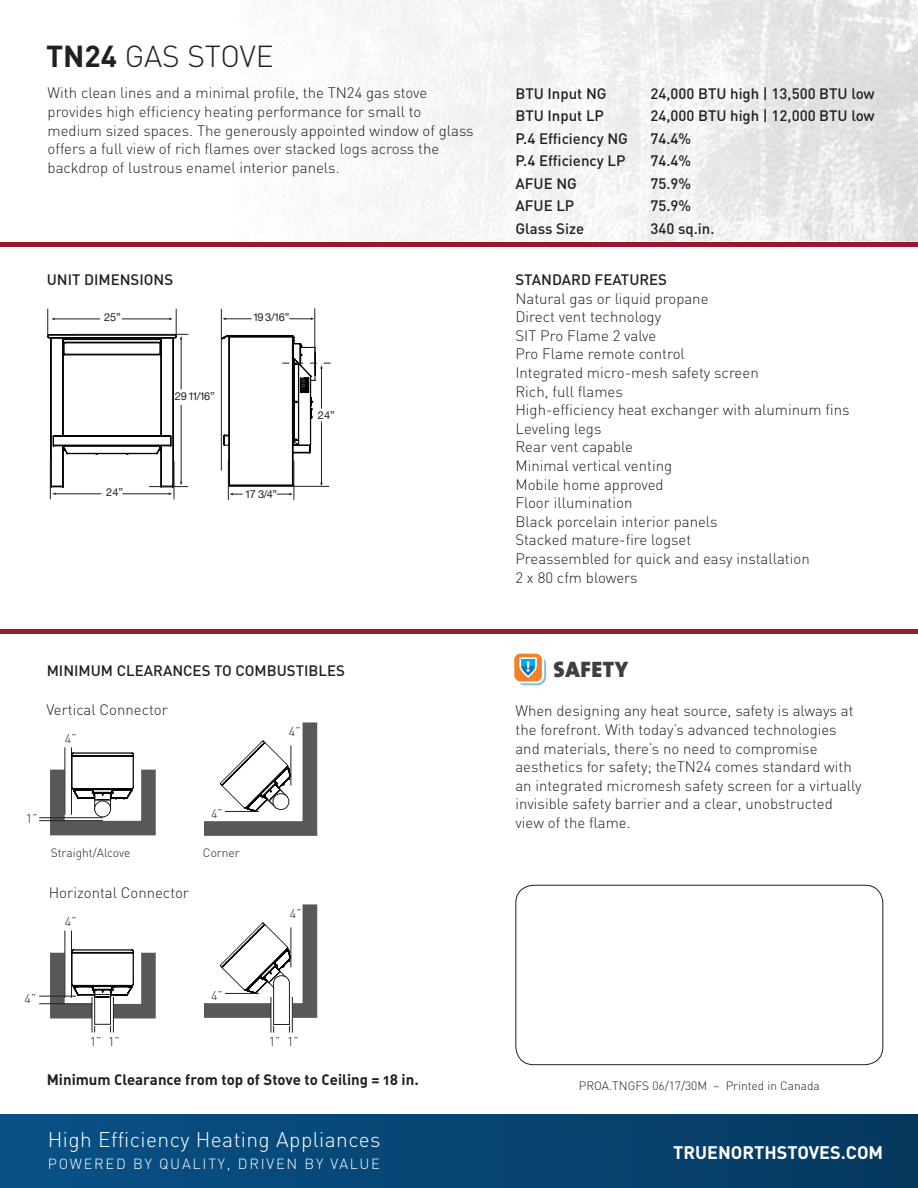
<style>
.page{position:relative;width:918px;height:1188px;background:#fff}
.page>*{position:absolute;margin:0;border:0;box-sizing:border-box;transform-origin:0 0}
.t1{font:300 30px "DIN";color:#231f20}
.t2{font:22.5px "The Mix Black Caps";letter-spacing:.03em;color:#3e3e3f}
.t3{font:300 21px "DIN";letter-spacing:.02em;color:#fff}
.t4{font:700 18px "DIN";color:#fff}
.t5{font:300 15px/18.6px "DIN";color:#231f20}
.t6{font:500 15px "DIN";color:#231f20}
.t7{font:15px "DIN Bold Alternate";color:#231f20}
.t8{font:300 14.55px "DIN";letter-spacing:.12em;color:#fff}
.t9{font:300 12.6px "DIN";color:#231f20}
.t10{font:300 12px "DIN";color:#231f20}
.t11{font:10.95px "Helvetica Neue";letter-spacing:-.095em;color:#231f20}
.s1{font-weight:700}
</style>
<div class="page">
<img style="left:240px;top:0;width:678px;height:243px">
<div style="left:515px;top:885px;width:368px;height:180px;border:1px solid #231f20;border-radius:18px"></div>
<hr style="left:0;top:243px;width:918px;height:4px;background:#961a2c">
<hr style="left:0;top:629px;width:918px;height:4px;background:#961a2c">
<div style="left:0;top:1114px;width:918px;height:74px;background:linear-gradient(to right,#085288,#06395f)"></div>
<svg style="left:204px;top:904px;width:113px;height:129px"></svg>
<div style="left:50px;top:945px;width:106px;height:73px;border:15px solid #57585a"></div>
<div style="left:92px;top:1002px;width:21px;height:19px;background:#fff"></div>
<hr style="left:65px;top:931px;width:1px;height:67px;background:#231f20">
<hr style="left:71px;top:931px;width:1px;height:67px;background:#231f20">
<hr style="left:39px;top:1003px;width:53px;height:1px;background:#231f20">
<hr style="left:39px;top:996px;width:37px;height:1px;background:#231f20">
<svg style="left:70px;top:948px;width:65px;height:51px"></svg>
<div style="left:94px;top:994px;width:17px;height:31px;border:1px solid #231f20"></div>
<hr style="left:113px;top:997px;width:1px;height:35px;background:#231f20">
<hr style="left:92px;top:997px;width:1px;height:35px;background:#231f20">
<div style="left:50px;top:762px;width:106px;height:73px;border:15px solid #57585a"></div>
<hr style="left:65px;top:747px;width:1px;height:68px;background:#231f20">
<hr style="left:71px;top:747px;width:1px;height:68px;background:#231f20">
<hr style="left:39px;top:820px;width:64px;height:1px;background:#231f20">
<hr style="left:39px;top:817px;width:64px;height:1px;background:#231f20">
<svg style="left:70px;top:752px;width:65px;height:50px"></svg>
<div style="left:95px;top:800px;width:16px;height:10px;border:1px solid #231f20"></div>
<div style="left:95px;top:801px;width:16px;height:16px;background:#fff;border-radius:50%"></div>
<div style="left:94px;top:801px;width:17px;height:16px;border:1px solid #231f20;border-radius:50%"></div>
<svg style="left:204px;top:722px;width:113px;height:114px"></svg>
<svg style="left:514px;top:654px;width:32px;height:31px"></svg>
<hr style="left:74px;top:334px;width:114px;height:1px;background:#231f20">
<svg style="left:222px;top:317px;width:30px;height:3px"></svg>
<svg style="left:289px;top:317px;width:25px;height:3px"></svg>
<hr style="left:221px;top:309px;width:1px;height:162px;background:#231f20">
<hr style="left:315px;top:308px;width:1px;height:52px;background:#231f20">
<hr style="left:50px;top:461px;width:1px;height:38px;background:#231f20">
<hr style="left:174px;top:461px;width:1px;height:38px;background:#231f20">
<svg style="left:47px;top:309px;width:135px;height:186px"></svg>
<hr style="left:228px;top:461px;width:1px;height:39px;background:#231f20">
<hr style="left:294px;top:461px;width:1px;height:39px;background:#231f20">
<svg style="left:229px;top:493px;width:14px;height:2px"></svg>
<svg style="left:277px;top:493px;width:16px;height:2px"></svg>
<hr style="left:149px;top:486px;width:39px;height:1px;background:#231f20">
<svg style="left:221px;top:335px;width:110px;height:152px"></svg>
<h1 class="t1" style="left:46px;top:43px;width:229px"><span class="s1">TN24</span> GAS STOVE</h1>
<p class="t5" style="left:48px;top:85px;width:427px">With clean lines and a minimal profile, the TN24 gas stove provides high efficiency heating performance for small to medium sized spaces. The generously appointed window of glass offers a full view of rich flames over stacked logs across the backdrop of lustrous enamel interior panels.</p>
<p class="t6" style="left:47px;top:273px;width:128px">UNIT DIMENSIONS</p>
<p class="t11" style="left:104px;top:311px;width:18px">25”</p>
<p class="t11" style="left:175px;top:390px;width:42px">29 11/16”</p>
<p class="t11" style="left:253px;top:311px;width:38px">19 3/16”</p>
<p class="t11" style="left:106px;top:486px;width:18px">24”</p>
<p class="t11" style="left:245px;top:487px;width:34px">17 3/4”</p>
<p class="t11" style="left:318px;top:409px;width:18px">24”</p>
<p class="t6" style="left:47px;top:664px;width:300px">MINIMUM CLEARANCES TO COMBUSTIBLES</p>
<p class="t5" style="left:46px;top:702px;width:123px">Vertical Connector</p>
<p class="t9" style="left:65px;top:731px;width:13px">4”</p>
<p class="t9" style="left:289px;top:724px;width:13px">4”</p>
<p class="t9" style="left:26px;top:811px;width:13px">1”</p>
<p class="t9" style="left:211px;top:806px;width:13px">4”</p>
<p class="t10" style="left:51px;top:848px;width:81px">Straight/Alcove</p>
<p class="t10" style="left:203px;top:848px;width:38px">Corner</p>
<p class="t5" style="left:49px;top:885px;width:142px">Horizontal Connector</p>
<p class="t9" style="left:65px;top:914px;width:13px">4”</p>
<p class="t9" style="left:290px;top:906px;width:13px">4”</p>
<p class="t9" style="left:25px;top:992px;width:13px">4”</p>
<p class="t9" style="left:211px;top:988px;width:13px">4”</p>
<p class="t9" style="left:90px;top:1034px;width:32px">1” 1”</p>
<p class="t9" style="left:269px;top:1035px;width:32px">1” 1”</p>
<p class="t7" style="left:47px;top:1073px;width:373px">Minimum Clearance from top of Stove to Ceiling = 18 in.</p>
<h3 class="t3" style="left:48px;top:1131px;width:334px">High Efficiency Heating Appliances</h3>
<p class="t8" style="left:48px;top:1158px;width:334px">POWERED BY QUALITY, DRIVEN BY VALUE</p>
<p class="t6" style="left:515px;top:87px;width:93px">BTU Input NG</p>
<p class="t6" style="left:650px;top:87px;width:226px">24,000 BTU high | 13,500 BTU low</p>
<p class="t6" style="left:515px;top:109px;width:90px">BTU Input LP</p>
<p class="t6" style="left:650px;top:109px;width:226px">24,000 BTU high | 12,000 BTU low</p>
<p class="t6" style="left:515px;top:132px;width:114px">P.4 Efficiency NG</p>
<p class="t6" style="left:650px;top:132px;width:42px">74.4%</p>
<p class="t6" style="left:515px;top:154px;width:112px">P.4 Efficiency LP</p>
<p class="t6" style="left:650px;top:154px;width:42px">74.4%</p>
<p class="t6" style="left:515px;top:177px;width:63px">AFUE NG</p>
<p class="t6" style="left:650px;top:177px;width:42px">75.9%</p>
<p class="t6" style="left:515px;top:199px;width:60px">AFUE LP</p>
<p class="t6" style="left:650px;top:199px;width:42px">75.9%</p>
<p class="t6" style="left:515px;top:222px;width:70px">Glass Size</p>
<p class="t6" style="left:650px;top:222px;width:66px">340 sq.in.</p>
<p class="t6" style="left:515px;top:273px;width:153px">STANDARD FEATURES</p>
<p class="t5" style="left:515px;top:290px;width:336px">Natural gas or liquid propane<br>Direct vent technology<br>SIT Pro Flame 2 valve<br>Pro Flame remote control<br>Integrated micro-mesh safety screen<br>Rich, full flames<br>High-efficiency heat exchanger with aluminum fins<br>Leveling legs<br>Rear vent capable<br>Minimal vertical venting<br>Mobile home approved<br>Floor illumination<br>Black porcelain interior panels<br>Stacked mature-fire logset<br>Preassembled for quick and easy installation<br>2 x 80 cfm blowers</p>
<h2 class="t2" style="left:553px;top:656px;width:76px">SAFETY</h2>
<p class="t5" style="left:515px;top:703px;width:348px">When designing any heat source, safety is always at the forefront. With today’s advanced technologies and materials, there’s no need to compromise aesthetics for safety; theTN24 comes standard with an integrated micromesh safety screen for a virtually invisible safety barrier and a clear, unobstructed view of the flame.</p>
<p class="t10" style="left:579px;top:1081px;width:243px">PROA.TNGFS 06/17/30M – Printed in Canada</p>
<p class="t4" style="left:673px;top:1142px;width:212px">TRUENORTHSTOVES.COM</p>
</div>
